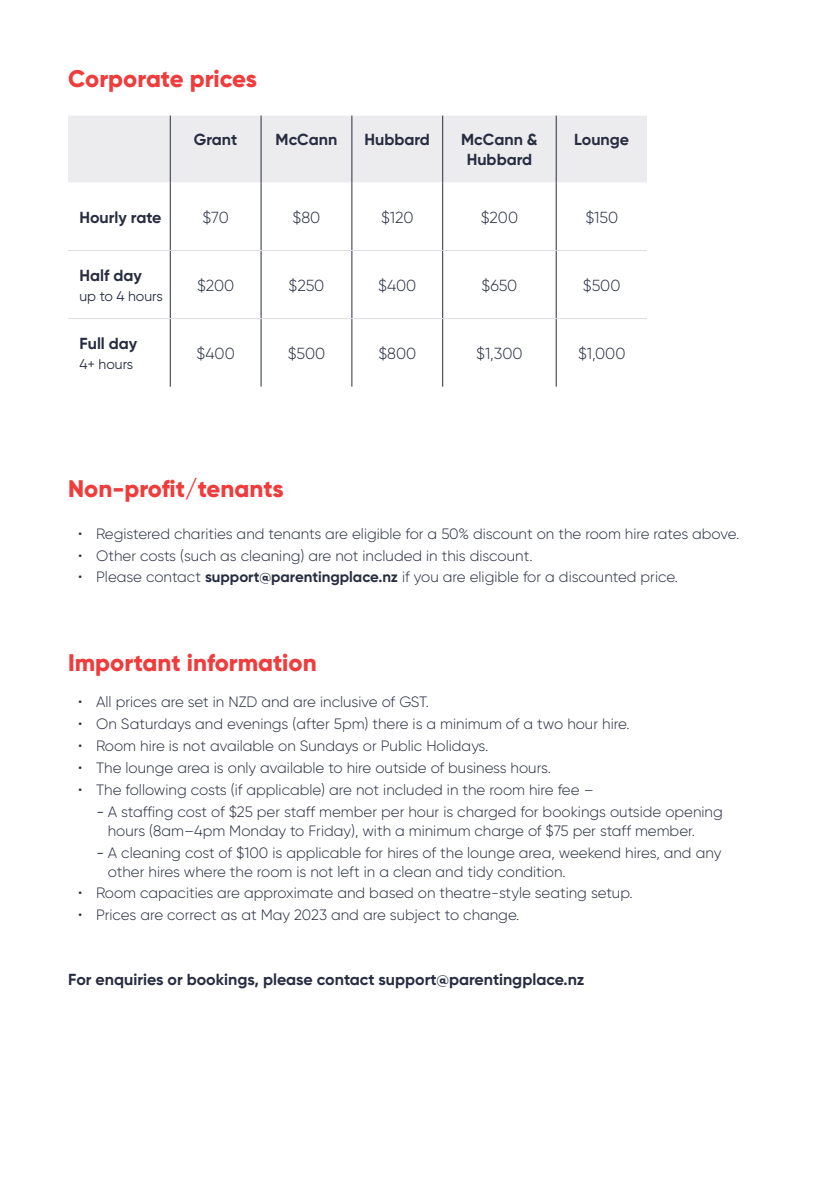
<style>
.page{position:relative;width:840px;height:1191px;background:#fff}
.page>*{position:absolute;margin:0;border:0;box-sizing:border-box;transform-origin:0 0}
.heading_1_-_red{font:800 24px "Gilroy";color:#ee3d3c}
.body_bold{font:700 16px/20px "Gilroy";color:#272d40;text-align:center}
.cost{font:300 16px "Gilroy";color:#272d40}
.t1{font:300 15px/19px "Gilroy";color:#272d40}
.body_bold-2{font:14px "Gilroy";color:#272d40}
.s1{font-weight:700}
.s2{font-weight:400}
</style>
<div class="page">
<div style="left:68px;top:116px;width:578px;height:66px;background:#ececee"></div>
<hr style="left:170px;top:116px;width:1px;height:66px;background:#272d40">
<hr style="left:260px;top:116px;width:1px;height:66px;background:#272d40">
<hr style="left:351px;top:116px;width:1px;height:66px;background:#272d40">
<hr style="left:442px;top:116px;width:1px;height:66px;background:#272d40">
<hr style="left:555px;top:116px;width:1px;height:66px;background:#272d40">
<hr style="left:170px;top:182px;width:1px;height:68px;background:#272d40">
<hr style="left:260px;top:182px;width:1px;height:68px;background:#272d40">
<hr style="left:351px;top:182px;width:1px;height:68px;background:#272d40">
<hr style="left:442px;top:182px;width:1px;height:68px;background:#272d40">
<hr style="left:555px;top:182px;width:1px;height:68px;background:#272d40">
<hr style="left:170px;top:251px;width:1px;height:67px;background:#272d40">
<hr style="left:260px;top:251px;width:1px;height:67px;background:#272d40">
<hr style="left:351px;top:251px;width:1px;height:67px;background:#272d40">
<hr style="left:442px;top:251px;width:1px;height:67px;background:#272d40">
<hr style="left:555px;top:251px;width:1px;height:67px;background:#272d40">
<hr style="left:170px;top:319px;width:1px;height:67px;background:#272d40">
<hr style="left:260px;top:319px;width:1px;height:67px;background:#272d40">
<hr style="left:351px;top:319px;width:1px;height:67px;background:#272d40">
<hr style="left:442px;top:319px;width:1px;height:67px;background:#272d40">
<hr style="left:555px;top:319px;width:1px;height:67px;background:#272d40">
<hr style="left:68px;top:250px;width:102px;height:1px;background:#dddce0">
<hr style="left:170px;top:250px;width:91px;height:1px;background:#dddce0">
<hr style="left:261px;top:250px;width:90px;height:1px;background:#dddce0">
<hr style="left:351px;top:250px;width:91px;height:1px;background:#dddce0">
<hr style="left:442px;top:250px;width:114px;height:1px;background:#dddce0">
<hr style="left:556px;top:250px;width:90px;height:1px;background:#dddce0">
<hr style="left:68px;top:318px;width:102px;height:1px;background:#dddce0">
<hr style="left:170px;top:318px;width:91px;height:1px;background:#dddce0">
<hr style="left:261px;top:318px;width:90px;height:1px;background:#dddce0">
<hr style="left:351px;top:318px;width:91px;height:1px;background:#dddce0">
<hr style="left:442px;top:318px;width:114px;height:1px;background:#dddce0">
<hr style="left:556px;top:318px;width:90px;height:1px;background:#dddce0">
<p class="heading_1_-_red" style="left:68px;top:64px;width:190px">Corporate prices</p>
<p class="body_bold" style="left:194px;top:130px;width:45px">Grant</p>
<p class="body_bold" style="left:275px;top:130px;width:63px">McCann</p>
<p class="body_bold" style="left:364px;top:130px;width:67px">Hubbard</p>
<p class="body_bold" style="left:461px;top:130px;width:78px">McCann &amp;<br>Hubbard</p>
<p class="body_bold" style="left:574px;top:130px;width:56px">Lounge</p>
<p class="body_bold" style="left:79px;top:207px;width:83px">Hourly rate</p>
<p class="cost" style="left:202px;top:207px;width:28px">$70</p>
<p class="cost" style="left:292px;top:207px;width:29px">$80</p>
<p class="cost" style="left:381px;top:207px;width:34px">$120</p>
<p class="cost" style="left:480px;top:207px;width:39px">$200</p>
<p class="cost" style="left:585px;top:207px;width:34px">$150</p>
<p class="body_bold" style="left:79px;top:265px;width:64px">Half day</p>
<p class="body_bold-2" style="left:79px;top:287px;width:85px">up to 4 hours</p>
<p class="body_bold" style="left:79px;top:333px;width:59px">Full day</p>
<p class="body_bold-2" style="left:79px;top:355px;width:55px">4+ hours</p>
<p class="cost" style="left:197px;top:275px;width:39px">$200</p>
<p class="cost" style="left:288px;top:275px;width:37px">$250</p>
<p class="cost" style="left:378px;top:275px;width:40px">$400</p>
<p class="cost" style="left:481px;top:275px;width:37px">$650</p>
<p class="cost" style="left:582px;top:275px;width:39px">$500</p>
<p class="cost" style="left:196px;top:344px;width:40px">$400</p>
<p class="cost" style="left:287px;top:344px;width:39px">$500</p>
<p class="cost" style="left:378px;top:344px;width:39px">$800</p>
<p class="cost" style="left:476px;top:344px;width:48px">$1,300</p>
<p class="cost" style="left:577px;top:344px;width:49px">$1,000</p>
<p class="heading_1_-_red" style="left:68px;top:473px;width:217px">Non-profit/tenants</p>
<p class="t1" style="left:78px;top:524px;width:662px">• Registered charities and tenants are eligible for a 50% discount on the room hire rates above.</p>
<p class="t1" style="left:78px;top:545px;width:455px">• Other costs (such as cleaning) are not included in this discount.</p>
<p class="t1" style="left:78px;top:567px;width:601px">• Please contact <span class="s1">support@parentingplace.nz</span> if you are eligible for a discounted price.</p>
<p class="heading_1_-_red" style="left:68px;top:648px;width:250px">Important information</p>
<p class="t1" style="left:78px;top:692px;width:352px">• All prices are set in NZD and are inclusive of GST.</p>
<p class="t1" style="left:78px;top:714px;width:552px">• On Saturdays and evenings (after 5pm) there is a minimum of a two hour hire.</p>
<p class="t1" style="left:78px;top:736px;width:411px">• Room hire is not available on Sundays or Public Holidays.</p>
<p class="t1" style="left:78px;top:758px;width:474px">• The lounge area is only available to hire outside of business hours.</p>
<p class="t1" style="left:78px;top:780px;width:517px">• The following costs (if applicable) are not included in the room hire fee –</p>
<p class="t1" style="left:108px;top:801px;width:616px;text-indent:-11px"><span class="s2">-</span> A staffing cost of $25 per staff member per hour is charged for bookings outside opening hours (8am–4pm Monday to Friday), with a minimum charge of $75 per staff member.</p>
<p class="t1" style="left:108px;top:842px;width:614px;text-indent:-11px"><span class="s2">-</span> A cleaning cost of $100 is applicable for hires of the lounge area, weekend hires, and any other hires where the room is not left in a clean and tidy condition.</p>
<p class="t1" style="left:78px;top:883px;width:555px">• Room capacities are approximate and based on theatre-style seating setup.</p>
<p class="t1" style="left:78px;top:905px;width:442px">• Prices are correct as at May 2023 and are subject to change.</p>
<p class="body_bold" style="left:68px;top:969px;width:517px">For enquiries or bookings, please contact support@parentingplace.nz</p>
</div>
